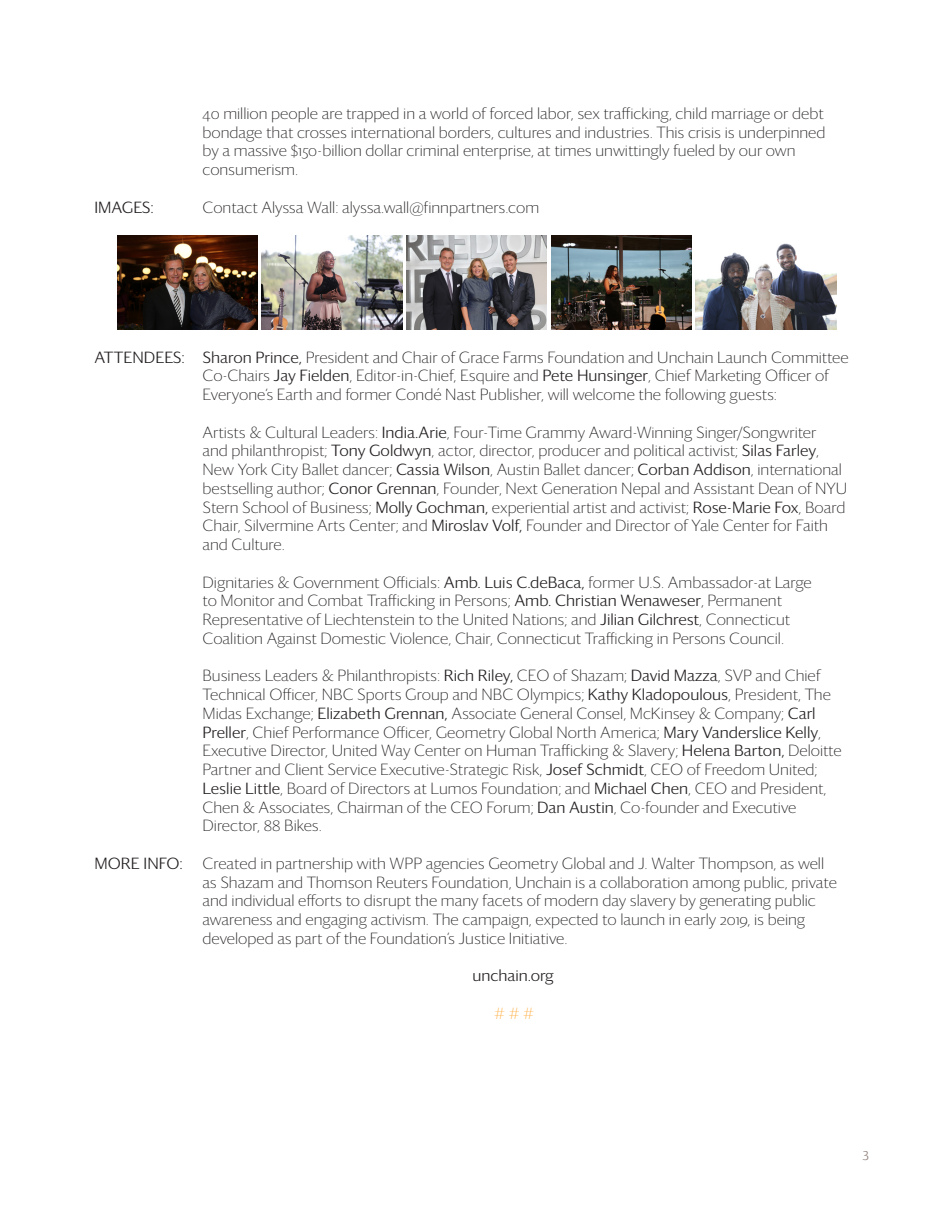
<style>
.page{position:relative;width:945px;height:1215px;background:#fff}
.page>*{position:absolute;margin:0;border:0;box-sizing:border-box;transform-origin:0 0}
.Paragraph_Style_1{font:200 15.75px/18.8px "Darby Sans";color:#231f20}
.Paragraph_Style_1-2{font:300 15.75px "Darby Sans";color:#231f20}
.Paragraph_Style_1-3{font:200 15.75px "Darby Sans";color:#ffad40}
.t1{font:300 13.5px "Darby Sans";color:#8d7e78}
.s1{font-weight:300}
</style>
<div class="page">
<img style="left:117px;top:236px;width:140px;height:93px">
<img style="left:262px;top:236px;width:140px;height:93px">
<img style="left:406px;top:236px;width:141px;height:93px">
<img style="left:551px;top:236px;width:141px;height:93px">
<img style="left:696px;top:243px;width:140px;height:86px">
<p class="Paragraph_Style_1" style="left:202px;top:103px;width:625px">40 million people are trapped in a world of forced labor, sex trafficking, child marriage or debt bondage that crosses international borders, cultures and industries. This crisis is underpinned by a massive $150-billion dollar criminal enterprise, at times unwittingly fueled by our own consumerism.</p>
<p class="Paragraph_Style_1-2" style="left:94px;top:196px;width:61px">IMAGES:</p>
<p class="Paragraph_Style_1" style="left:202px;top:197px;width:338px">Contact Alyssa Wall: alyssa.wall@finnpartners.com</p>
<p class="Paragraph_Style_1" style="left:202px;top:347px;width:648px;text-indent:-108px"><span class="s1">ATTENDEES: Sharon Prince,</span> President and Chair of Grace Farms Foundation and Unchain Launch Committee<br>Co-Chairs <span class="s1">Jay Fielden</span>, Editor-in-Chief, Esquire and <span class="s1">Pete Hunsinger</span>, Chief Marketing Officer of<br>Everyone’s Earth and former Condé Nast Publisher, will welcome the following guests:</p>
<p class="Paragraph_Style_1" style="left:202px;top:422px;width:646px">Artists &amp; Cultural Leaders: <span class="s1">India.Arie</span>, Four-Time Grammy Award-Winning Singer/Songwriter<br>and philanthropist; <span class="s1">Tony Goldwyn</span>, actor, director, producer and political activist; <span class="s1">Silas Farley</span>, New York City Ballet dancer; <span class="s1">Cassia Wilson</span>, Austin Ballet dancer; <span class="s1">Corban Addison</span>, international bestselling author; <span class="s1">Conor Grennan</span>, Founder, Next Generation Nepal and Assistant Dean of NYU Stern School of Business; <span class="s1">Molly Gochman,</span> experiential artist and activist; <span class="s1">Rose-Marie Fox</span>, Board Chair, Silvermine Arts Center; and <span class="s1">Miroslav Volf,</span> Founder and Director of Yale Center for Faith and Culture.</p>
<p class="Paragraph_Style_1" style="left:202px;top:572px;width:611px">Dignitaries &amp; Government Officials: <span class="s1">Amb. Luis C.deBaca,</span> former U.S. Ambassador-at Large to Monitor and Combat Trafficking in Persons; <span class="s1">Amb. Christian Wenaweser</span>, Permanent Representative of Liechtenstein to the United Nations; and <span class="s1">Jilian Gilchrest</span>, Connecticut Coalition Against Domestic Violence, Chair, Connecticut Trafficking in Persons Council.</p>
<p class="Paragraph_Style_1" style="left:202px;top:666px;width:641px">Business Leaders &amp; Philanthropists: <span class="s1">Rich Riley,</span> CEO of Shazam; <span class="s1">David Mazza</span>, SVP and Chief Technical Officer, NBC Sports Group and NBC Olympics; <span class="s1">Kathy Kladopoulous</span>, President, The Midas Exchange; <span class="s1">Elizabeth Grennan,</span> Associate General Consel, McKinsey &amp; Company; <span class="s1">Carl Preller</span>, Chief Performance Officer, Geometry Global North America; <span class="s1">Mary Vanderslice Kelly</span>, Executive Director, United Way Center on Human Trafficking &amp; Slavery; <span class="s1">Helena Barton,</span> Deloitte Partner and Client Service Executive-Strategic Risk, <span class="s1">Josef Schmidt</span>, CEO of Freedom United; <span class="s1">Leslie Little</span>, Board of Directors at Lumos Foundation; and <span class="s1">Michael Chen</span>, CEO and President, Chen &amp; Associates, Chairman of the CEO Forum; <span class="s1">Dan Austin</span>, Co-founder and Executive Director, 88 Bikes.</p>
<p class="Paragraph_Style_1" style="left:203px;top:853px;width:636px;text-indent:-108px"><span class="s1">MORE INFO:</span> Created in partnership with WPP agencies Geometry Global and J. Walter Thompson, as well as Shazam and Thomson Reuters Foundation, Unchain is a collaboration among public, private and individual efforts to disrupt the many facets of modern day slavery by generating public awareness and engaging activism. The campaign, expected to launch in early 2019, is being developed as part of the Foundation’s Justice Initiative.</p>
<p class="Paragraph_Style_1-2" style="left:473px;top:965px;width:83px">unchain.org</p>
<p class="Paragraph_Style_1-3" style="left:494px;top:1002px;width:41px"># # #</p>
<p class="t1" style="left:863px;top:1144px;width:8px">3</p>
</div>
